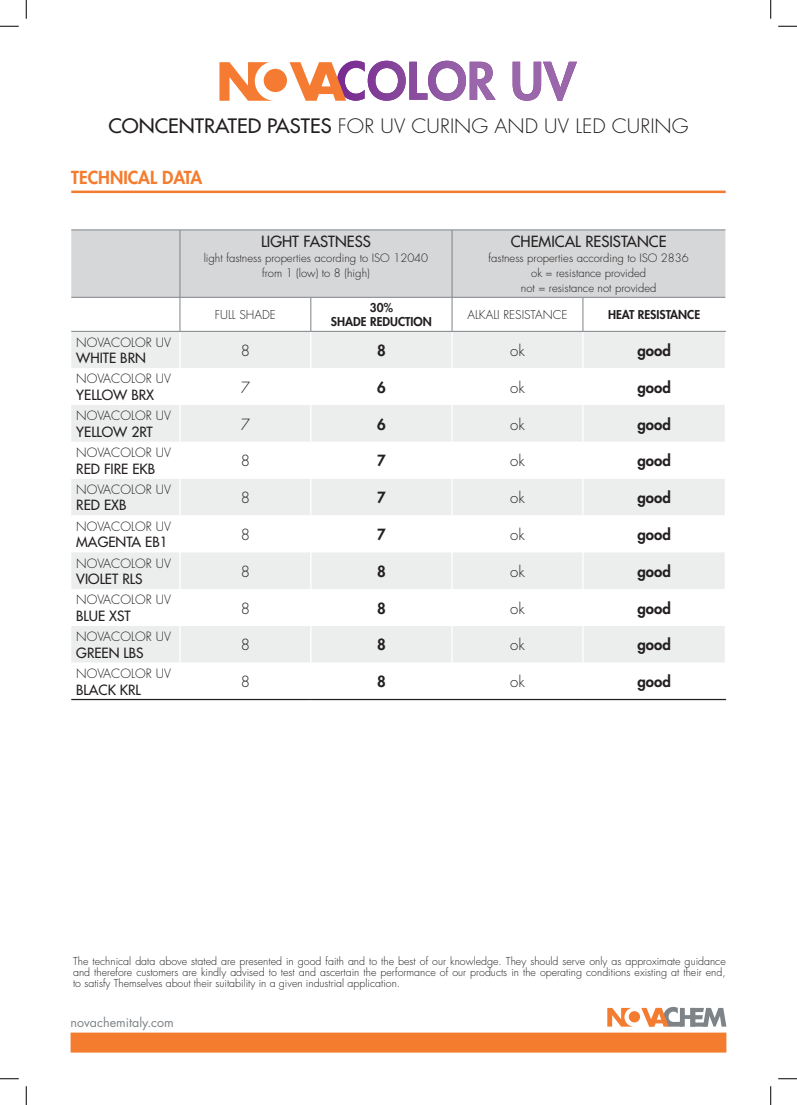
<style>
.page{position:relative;width:797px;height:1105px;background:#fff}
.page>*{position:absolute;margin:0;border:0;box-sizing:border-box;transform-origin:0 0}
.t1{font:300 19.38px "Futura Std";color:#231f20;scale:1.05 1}
.t2{font:800 17.5px "Futura Std";color:#f47c2f}
.t3{font:800 15px "Futura Std";color:#231f20}
.t4{font:500 15px "Futura Std";color:#231f20}
.t5{font:300 15px "Futura Std";color:#231f20}
.t6{font:500 13.75px "Futura Std";color:#231f20}
.t7{font:300 12.5px "Futura Std";color:#231f20}
.t8{font:12.5px "Futura Std";color:#7e8387}
.t9{font:800 11.88px/14.2px "Futura Std";color:#231f20;text-align:center}
.t10{font:300 11.88px "Futura Std";color:#231f20}
.t11{font:300 11.25px/15px "Futura Std";color:#231f20;text-align:center}
.t12{font:300 10.62px/11.2px "Futura Std";color:#231f20;text-align:justify}
.s1{font-weight:500}
</style>
<div class="page">
<div style="left:71px;top:1032px;width:655px;height:20px;background:#f47c2f"></div>
<svg style="left:607px;top:1007px;width:119px;height:20px"></svg>
<svg style="left:512px;top:62px;width:65px;height:39px"></svg>
<svg style="left:220px;top:61px;width:275px;height:40px"></svg>
<hr style="left:71px;top:191px;width:654px;height:2px;background:#f47c2f">
<div style="left:71px;top:231px;width:654px;height:66px;background:#d6d7d8"></div>
<div style="left:71px;top:332px;width:653px;height:110px;background:#eceeee"></div>
<svg style="left:71px;top:368px;width:653px;height:37px"></svg>
<svg style="left:71px;top:479px;width:653px;height:220px"></svg>
<hr style="left:179px;top:331px;width:1px;height:37px;background:#fff">
<hr style="left:310px;top:331px;width:1px;height:37px;background:#fff">
<hr style="left:451px;top:331px;width:1px;height:37px;background:#fff">
<hr style="left:582px;top:331px;width:1px;height:37px;background:#fff">
<hr style="left:179px;top:368px;width:1px;height:37px;background:#fff">
<hr style="left:310px;top:368px;width:1px;height:37px;background:#fff">
<hr style="left:451px;top:368px;width:1px;height:37px;background:#fff">
<hr style="left:582px;top:368px;width:1px;height:37px;background:#fff">
<hr style="left:179px;top:405px;width:1px;height:37px;background:#fff">
<hr style="left:310px;top:405px;width:1px;height:37px;background:#fff">
<hr style="left:451px;top:405px;width:1px;height:37px;background:#fff">
<hr style="left:582px;top:405px;width:1px;height:37px;background:#fff">
<hr style="left:179px;top:479px;width:1px;height:36px;background:#fff">
<hr style="left:310px;top:479px;width:1px;height:36px;background:#fff">
<hr style="left:451px;top:479px;width:1px;height:36px;background:#fff">
<hr style="left:582px;top:479px;width:1px;height:36px;background:#fff">
<hr style="left:179px;top:515px;width:1px;height:37px;background:#fff">
<hr style="left:310px;top:515px;width:1px;height:37px;background:#fff">
<hr style="left:451px;top:515px;width:1px;height:37px;background:#fff">
<hr style="left:582px;top:515px;width:1px;height:37px;background:#fff">
<hr style="left:179px;top:552px;width:1px;height:37px;background:#fff">
<hr style="left:310px;top:552px;width:1px;height:37px;background:#fff">
<hr style="left:451px;top:552px;width:1px;height:37px;background:#fff">
<hr style="left:582px;top:552px;width:1px;height:37px;background:#fff">
<hr style="left:179px;top:589px;width:1px;height:37px;background:#fff">
<hr style="left:310px;top:589px;width:1px;height:37px;background:#fff">
<hr style="left:451px;top:589px;width:1px;height:37px;background:#fff">
<hr style="left:582px;top:589px;width:1px;height:37px;background:#fff">
<hr style="left:179px;top:626px;width:1px;height:37px;background:#fff">
<hr style="left:310px;top:626px;width:1px;height:37px;background:#fff">
<hr style="left:451px;top:626px;width:1px;height:37px;background:#fff">
<hr style="left:582px;top:626px;width:1px;height:37px;background:#fff">
<hr style="left:179px;top:663px;width:1px;height:36px;background:#fff">
<hr style="left:310px;top:663px;width:1px;height:36px;background:#fff">
<hr style="left:451px;top:663px;width:1px;height:36px;background:#fff">
<hr style="left:582px;top:663px;width:1px;height:36px;background:#fff">
<hr style="left:71px;top:699px;width:109px;height:1px;background:#231f20">
<hr style="left:180px;top:699px;width:131px;height:1px;background:#231f20">
<hr style="left:311px;top:699px;width:141px;height:1px;background:#231f20">
<hr style="left:452px;top:699px;width:131px;height:1px;background:#231f20">
<hr style="left:583px;top:699px;width:143px;height:1px;background:#231f20">
<hr style="left:452px;top:230px;width:1px;height:67px;background:#7e8387">
<hr style="left:310px;top:297px;width:1px;height:34px;background:#7e8387">
<hr style="left:452px;top:297px;width:1px;height:34px;background:#7e8387">
<hr style="left:582px;top:297px;width:1px;height:34px;background:#7e8387">
<hr style="left:180px;top:230px;width:1px;height:67px;background:#7e8387">
<hr style="left:180px;top:297px;width:1px;height:34px;background:#7e8387">
<hr style="left:71px;top:230px;width:109px;height:1px;background:#7e8387">
<hr style="left:180px;top:230px;width:131px;height:1px;background:#7e8387">
<hr style="left:311px;top:230px;width:141px;height:1px;background:#7e8387">
<hr style="left:452px;top:230px;width:131px;height:1px;background:#7e8387">
<hr style="left:583px;top:230px;width:142px;height:1px;background:#7e8387">
<hr style="left:71px;top:297px;width:109px;height:1px;background:#7e8387">
<hr style="left:180px;top:297px;width:131px;height:1px;background:#7e8387">
<hr style="left:311px;top:297px;width:141px;height:1px;background:#7e8387">
<hr style="left:452px;top:297px;width:131px;height:1px;background:#7e8387">
<hr style="left:583px;top:297px;width:142px;height:1px;background:#7e8387">
<hr style="left:71px;top:331px;width:109px;height:1px;background:#7e8387">
<hr style="left:180px;top:331px;width:131px;height:1px;background:#7e8387">
<hr style="left:311px;top:331px;width:141px;height:1px;background:#7e8387">
<hr style="left:452px;top:331px;width:131px;height:1px;background:#7e8387">
<hr style="left:583px;top:331px;width:143px;height:1px;background:#7e8387">
<svg style="left:0;top:25px;width:19px;height:2px"></svg>
<svg style="left:778px;top:25px;width:19px;height:2px"></svg>
<svg style="left:0;top:1078px;width:19px;height:1px"></svg>
<svg style="left:778px;top:1078px;width:19px;height:1px"></svg>
<svg style="left:25px;top:0;width:2px;height:19px"></svg>
<svg style="left:25px;top:1086px;width:2px;height:19px"></svg>
<svg style="left:770px;top:0;width:1px;height:19px"></svg>
<svg style="left:770px;top:1086px;width:1px;height:19px"></svg>
<h1 class="t1" style="left:108px;top:114px;width:554px"><span class="s1">CONCENTRATED PASTES</span> FOR UV CURING AND UV LED CURING</h1>
<h2 class="t2" style="left:71px;top:166px;width:132px">TECHNICAL DATA</h2>
<h3 class="t4" style="left:261px;top:232px;width:111px">LIGHT FASTNESS</h3>
<p class="t11" style="left:204px;top:251px;width:226px">light fastness properties acording to ISO 12040 from 1 (low) to 8 (high)</p>
<h3 class="t4" style="left:510px;top:232px;width:157px">CHEMICAL RESISTANCE</h3>
<p class="t11" style="left:488px;top:251px;width:202px">fastness properties according to ISO 2836 ok = resistance provided<br>not = resistance not provided</p>
<p class="t7" style="left:76px;top:334px;width:96px">NOVACOLOR UV</p>
<p class="t6" style="left:76px;top:349px;width:71px">WHITE BRN</p>
<p class="t7" style="left:76px;top:371px;width:96px">NOVACOLOR UV</p>
<p class="t6" style="left:76px;top:386px;width:79px">YELLOW BRX</p>
<p class="t7" style="left:76px;top:408px;width:96px">NOVACOLOR UV</p>
<p class="t6" style="left:76px;top:423px;width:78px">YELLOW 2RT</p>
<p class="t7" style="left:76px;top:445px;width:96px">NOVACOLOR UV</p>
<p class="t6" style="left:76px;top:460px;width:80px">RED FIRE EKB</p>
<p class="t7" style="left:76px;top:482px;width:96px">NOVACOLOR UV</p>
<p class="t6" style="left:76px;top:497px;width:52px">RED EXB</p>
<p class="t7" style="left:76px;top:519px;width:96px">NOVACOLOR UV</p>
<p class="t6" style="left:76px;top:534px;width:93px">MAGENTA EB1</p>
<p class="t7" style="left:76px;top:555px;width:96px">NOVACOLOR UV</p>
<p class="t6" style="left:76px;top:570px;width:68px">VIOLET RLS</p>
<p class="t7" style="left:76px;top:592px;width:96px">NOVACOLOR UV</p>
<p class="t6" style="left:76px;top:607px;width:56px">BLUE XST</p>
<p class="t7" style="left:76px;top:629px;width:96px">NOVACOLOR UV</p>
<p class="t6" style="left:76px;top:644px;width:69px">GREEN LBS</p>
<p class="t7" style="left:76px;top:666px;width:96px">NOVACOLOR UV</p>
<p class="t6" style="left:76px;top:681px;width:66px">BLACK KRL</p>
<p class="t10" style="left:215px;top:308px;width:62px">FULL SHADE</p>
<p class="t9" style="left:331px;top:301px;width:102px">30%<br>SHADE REDUCTION</p>
<p class="t10" style="left:467px;top:308px;width:101px">ALKALI RESISTANCE</p>
<p class="t9" style="left:608px;top:308px;width:93px">HEAT RESISTANCE</p>
<h3 class="t5" style="left:241px;top:341px;width:11px">8</h3>
<h3 class="t3" style="left:377px;top:341px;width:10px">8</h3>
<h3 class="t5" style="left:510px;top:341px;width:16px">ok</h3>
<h3 class="t3" style="left:637px;top:341px;width:35px">good</h3>
<h3 class="t5" style="left:241px;top:378px;width:11px">7</h3>
<h3 class="t3" style="left:377px;top:378px;width:10px">6</h3>
<h3 class="t5" style="left:510px;top:378px;width:16px">ok</h3>
<h3 class="t3" style="left:637px;top:378px;width:35px">good</h3>
<h3 class="t5" style="left:241px;top:415px;width:11px">7</h3>
<h3 class="t3" style="left:377px;top:414px;width:10px">6</h3>
<h3 class="t5" style="left:510px;top:415px;width:16px">ok</h3>
<h3 class="t3" style="left:637px;top:414px;width:35px">good</h3>
<h3 class="t5" style="left:241px;top:452px;width:11px">8</h3>
<h3 class="t3" style="left:377px;top:451px;width:10px">7</h3>
<h3 class="t5" style="left:510px;top:452px;width:16px">ok</h3>
<h3 class="t3" style="left:637px;top:451px;width:35px">good</h3>
<h3 class="t5" style="left:241px;top:489px;width:11px">8</h3>
<h3 class="t3" style="left:377px;top:488px;width:10px">7</h3>
<h3 class="t5" style="left:510px;top:489px;width:16px">ok</h3>
<h3 class="t3" style="left:637px;top:488px;width:35px">good</h3>
<h3 class="t5" style="left:241px;top:525px;width:11px">8</h3>
<h3 class="t3" style="left:377px;top:525px;width:10px">7</h3>
<h3 class="t5" style="left:510px;top:525px;width:16px">ok</h3>
<h3 class="t3" style="left:637px;top:525px;width:35px">good</h3>
<h3 class="t5" style="left:241px;top:562px;width:11px">8</h3>
<h3 class="t3" style="left:377px;top:562px;width:10px">8</h3>
<h3 class="t5" style="left:510px;top:562px;width:16px">ok</h3>
<h3 class="t3" style="left:637px;top:562px;width:35px">good</h3>
<h3 class="t5" style="left:241px;top:599px;width:11px">8</h3>
<h3 class="t3" style="left:377px;top:599px;width:10px">8</h3>
<h3 class="t5" style="left:510px;top:599px;width:16px">ok</h3>
<h3 class="t3" style="left:637px;top:599px;width:35px">good</h3>
<h3 class="t5" style="left:241px;top:636px;width:11px">8</h3>
<h3 class="t3" style="left:377px;top:635px;width:10px">8</h3>
<h3 class="t5" style="left:510px;top:636px;width:16px">ok</h3>
<h3 class="t3" style="left:637px;top:635px;width:35px">good</h3>
<h3 class="t5" style="left:241px;top:673px;width:11px">8</h3>
<h3 class="t3" style="left:377px;top:672px;width:10px">8</h3>
<h3 class="t5" style="left:510px;top:673px;width:16px">ok</h3>
<h3 class="t3" style="left:637px;top:672px;width:35px">good</h3>
<p class="t12" style="left:73px;top:955px;width:654px">The technical data above stated are presented in good faith and to the best of our knowledge. They should serve only as approximate guidance and therefore customers are kindly advised to test and ascertain the performance of our products in the operating conditions existing at their end, to satisfy Themselves about their suitability in a given industrial application.</p>
<p class="t8" style="left:71px;top:1014px;width:105px">novachemitaly.com</p>
</div>
